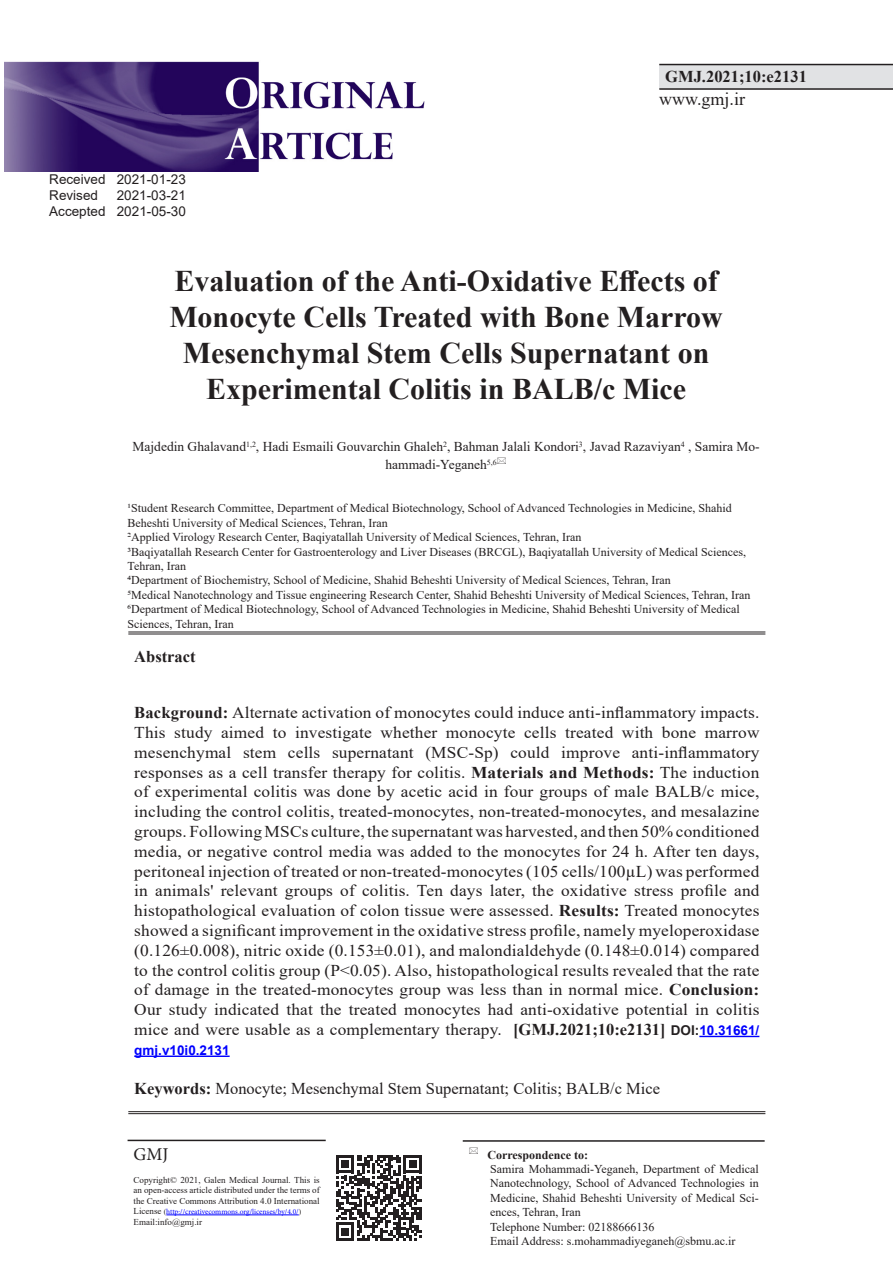
<style>
.page{position:relative;width:893px;height:1263px;background:#fff}
.page>*{position:absolute;margin:0;border:0;box-sizing:border-box;transform-origin:0 0}
.t1{font:700 30px/36px "Times New Roman";color:#231f20;text-align:center}
.t2{font:18px "Times New Roman";color:#231f20}
.t3{font:18px "Minion Pro";color:#231f20}
.t4{font:16.5px/19.8px "Times New Roman";color:#231f20;text-align:justify;scale:1.05 1}
.t5{font:16.5px "Times New Roman";color:#231f20}
.t6{font:700 16.5px "Times New Roman";color:#231f20}
.t7{font:13.5px/18px "Times New Roman";color:#231f20}
.t8{font:13.5px "Arial";color:#231f20}
.t9{font:700 13.5px "Arial";color:#00f}
.t10{font:12px/14.4px "Times New Roman";color:#231f20}
.t11{font:700 12px "Times New Roman";color:#231f20}
.t12{font:9px/10.5px "Times New Roman";color:#231f20;text-align:justify}
.t13{font:7.5px "Minion Pro";letter-spacing:-.005em;color:#00f}
.s1{font-weight:700}
.s2{font-family:"Arial";font-weight:700;font-size:13.5px}
.s3{font-family:"Arial";font-weight:700;font-size:13.5px;color:#00f}
.s4{font-family:"Times New Roman";font-size:9px;color:#231f20}
.s5{font-family:"Times New Roman";color:#231f20}
</style>
<div class="page">
<div style="left:659px;top:65px;width:234px;height:24px;background:#e1e2e4"></div>
<hr style="left:659px;top:64px;width:234px;height:1px;background:#231f20">
<hr style="left:659px;top:88px;width:234px;height:2px;background:#231f20">
<hr style="left:463px;top:1140px;width:302px;height:2px;background:#231f20">
<hr style="left:128px;top:1140px;width:198px;height:1px;background:#231f20">
<hr style="left:166px;top:1214px;width:133px;height:1px;background:#00f">
<svg style="left:336px;top:1155px;width:86px;height:85px"></svg>
<hr style="left:128px;top:631px;width:637px;height:1px;background:#231f20">
<hr style="left:128px;top:633px;width:637px;height:1px;background:#231f20">
<hr style="left:128px;top:1111px;width:637px;height:1px;background:#231f20">
<hr style="left:128px;top:1113px;width:637px;height:1px;background:#231f20">
<hr style="left:699px;top:1036px;width:60px;height:1px;background:#00f">
<hr style="left:134px;top:1055px;width:96px;height:2px;background:#00f">
<img style="left:4px;top:61px;width:421px;height:110px">
<p class="t8" style="left:49px;top:170px;width:138px">Received 2021-01-23</p>
<p class="t8" style="left:49px;top:186px;width:50px">Revised</p>
<p class="t8" style="left:117px;top:186px;width:71px">2021-03-21</p>
<p class="t8" style="left:49px;top:202px;width:138px">Accepted 2021-05-30</p>
<p class="t6" style="left:665px;top:64px;width:143px">GMJ.2021;10:e2131</p>
<p class="t2" style="left:659px;top:87px;width:87px">www.gmj.ir</p>
<p class="t1" style="left:169px;top:262px;width:555px">Evaluation of the Anti-Oxidative Effects of Monocyte Cells Treated with Bone Marrow Mesenchymal Stem Cells Supernatant on Experimental Colitis in BALB/c Mice</p>
<p class="t7" style="left:386px;top:437px;width:376px;text-indent:-253px">Majdedin Ghalavand<sup>1,2</sup>, Hadi Esmaili Gouvarchin Ghaleh<sup>2</sup>, Bahman Jalali Kondori<sup>3</sup>, Javad Razaviyan<sup>4</sup> , Samira Mo&shy;hammadi-Yeganeh<sup>5,6</sup></p>
<p class="t10" style="left:128px;top:501px;width:606px">1Student Research Committee, Department of Medical Biotechnology, School of Advanced Technologies in Medicine, Shahid<br>Beheshti University of Medical Sciences, Tehran, Iran</p>
<p class="t10" style="left:128px;top:530px;width:455px">2Applied Virology Research Center, Baqiyatallah University of Medical Sciences, Tehran, Iran</p>
<p class="t10" style="left:128px;top:544px;width:620px">3Baqiyatallah Research Center for Gastroenterology and Liver Diseases (BRCGL), Baqiyatallah University of Medical Sciences,<br>Tehran, Iran</p>
<p class="t10" style="left:128px;top:573px;width:545px">4Department of Biochemistry, School of Medicine, Shahid Beheshti University of Medical Sciences, Tehran, Iran</p>
<p class="t10" style="left:128px;top:587px;width:624px">5Medical Nanotechnology and Tissue engineering Research Center, Shahid Beheshti University of Medical Sciences, Tehran, Iran</p>
<p class="t10" style="left:128px;top:602px;width:614px">6Department of Medical Biotechnology, School of Advanced Technologies in Medicine, Shahid Beheshti University of Medical<br>Sciences, Tehran, Iran</p>
<p class="t6" style="left:134px;top:645px;width:63px">Abstract</p>
<p class="t4" style="left:134px;top:702px;width:597px"><span class="s1">Background:</span> Alternate activation of monocytes could induce anti-inflammatory impacts.<br>This study aimed to investigate whether monocyte cells treated with bone marrow mesenchymal stem cells supernatant (MSC-Sp) could improve anti-inflammatory responses as a cell transfer therapy for colitis. <span class="s1">Materials and Methods:</span> The induction of experimental colitis was done by acetic acid in four groups of male BALB/c mice, including the control colitis, treated-monocytes, non-treated-monocytes, and mesalazine groups. Following MSCs culture, the supernatant was harvested, and then 50% conditioned media, or negative control media was added to the monocytes for 24 h. After ten days, peritoneal injection of treated or non-treated-monocytes (105 cells/100µL) was performed in animals' relevant groups of colitis. Ten days later, the oxidative stress profile and histopathological evaluation of colon tissue were assessed. <span class="s1">Results:</span> Treated monocytes showed a significant improvement in the oxidative stress profile, namely myeloperoxidase (0.126±0.008), nitric oxide (0.153±0.01), and malondialdehyde (0.148±0.014) compared to the control colitis group (P&lt;0.05). Also, histopathological results revealed that the rate of damage in the treated-monocytes group was less than in normal mice. <span class="s1">Conclusion:<br></span>Our study indicated that the treated monocytes had anti-oxidative potential in colitis mice and were usable as a complementary therapy. <span class="s1">[GMJ.2021;10:e2131]</span> <span class="s2">DOI:</span><span class="s3">10.31661/</span></p>
<p class="t9" style="left:134px;top:1040px;width:97px">gmj.v10i0.2131</p>
<p class="t5" style="left:134px;top:1077px;width:527px"><span class="s1">Keywords:</span> Monocyte; Mesenchymal Stem Supernatant; Colitis; BALB/c Mice</p>
<p class="t3" style="left:134px;top:1142px;width:36px">GMJ</p>
<p class="t12" style="left:134px;top:1174px;width:188px">Copyright© 2021, Galen Medical Journal. This is an open-access article distributed under the terms of the Creative Commons Attribution 4.0 International</p>
<p class="t13" style="left:134px;top:1207px;width:169px"><span class="s4">License</span> <span class="s5">(</span>http://creativecommons.org/licenses/by/4.0/<span class="s5">)</span></p>
<p class="t12" style="left:134px;top:1216px;width:70px">Email:info@gmj.ir</p>
<p class="t11" style="left:487px;top:1146px;width:102px">Correspondence to:</p>
<p class="t10" style="left:490px;top:1161px;width:270px;text-align:justify">Samira Mohammadi-Yeganeh, Department of Medical Nanotechnology, School of Advanced Technologies in Medicine, Shahid Beheshti University of Medical Sci&shy;ences, Tehran, Iran</p>
<p class="t10" style="left:490px;top:1219px;width:166px">Telephone Number: 02188666136</p>
<p class="t10" style="left:490px;top:1233px;width:247px">Email Address: s.mohammadiyeganeh@sbmu.ac.ir</p>
</div>
